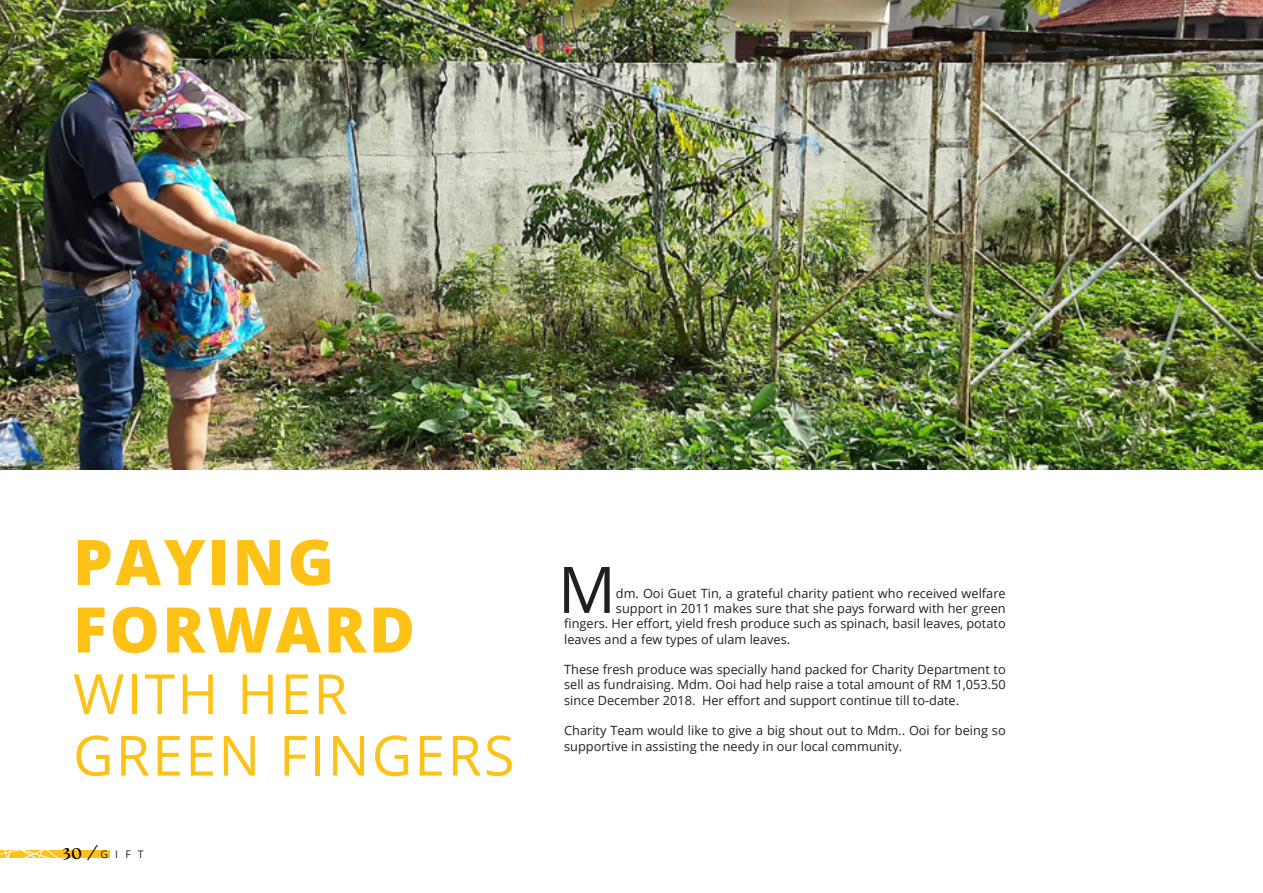
<style>
.page{position:relative;width:1263px;height:893px;background:#fff}
.page>*{position:absolute;margin:0;border:0;box-sizing:border-box;transform-origin:0 0}
.body_text{font:64.35px "Open Sans";color:#231f20}
.t1{font:800 63px/67.5px "Open Sans";letter-spacing:.04em;color:#fec216}
.t2{font:55.5px/61.5px "Open Sans";letter-spacing:.04em;color:#fec216}
.body_text-2{font:12.75px/15.3px "Open Sans";color:#231f20;text-align:justify}
.body_text-3{font:10.5px "Open Sans";color:#231f20}
.s1{font-family:"Amita";font-weight:700;font-size:15px;color:#000}
.s2{font-family:"Amita";font-size:21px;color:#000}
</style>
<div class="page">
<div style="left:0;top:850px;width:110px;height:8px;background:#fec216"></div>
<svg style="left:0;top:850px;width:59px;height:8px"></svg>
<img style="left:0;top:0;width:1263px;height:470px">
<h2 class="t1" style="left:73px;top:525px;width:344px">PAYING<br>FORWARD</h2>
<h3 class="t2" style="left:73px;top:662px;width:443px">WITH HER<br>GREEN FINGERS</h3>
<p class="body_text-3" style="left:63px;top:847px;width:82px"><span class="s1">30</span><span class="s2">/</span>G I F T</p>
<p class="body_text" style="left:558px;top:545px;width:60px">M</p>
<p class="body_text-2" style="left:616px;top:585px;width:391px">dm. Ooi Guet Tin, a grateful charity patient who received welfare</p>
<p class="body_text-2" style="left:616px;top:600px;width:391px">support in 2011 makes sure that she pays forward with her green</p>
<p class="body_text-2" style="left:564px;top:616px;width:443px">fingers. Her effort, yield fresh produce such as spinach, basil leaves, potato</p>
<p class="body_text-2" style="left:564px;top:631px;width:227px">leaves and a few types of ulam leaves.</p>
<p class="body_text-2" style="left:564px;top:661px;width:443px">These fresh produce was specially hand packed for Charity Department to sell as fundraising. Mdm. Ooi had help raise a total amount of RM 1,053.50 since December 2018. Her effort and support continue till to-date.</p>
<p class="body_text-2" style="left:564px;top:723px;width:443px">Charity Team would like to give a big shout out to Mdm.. Ooi for being so supportive in assisting the needy in our local community.</p>
</div>
